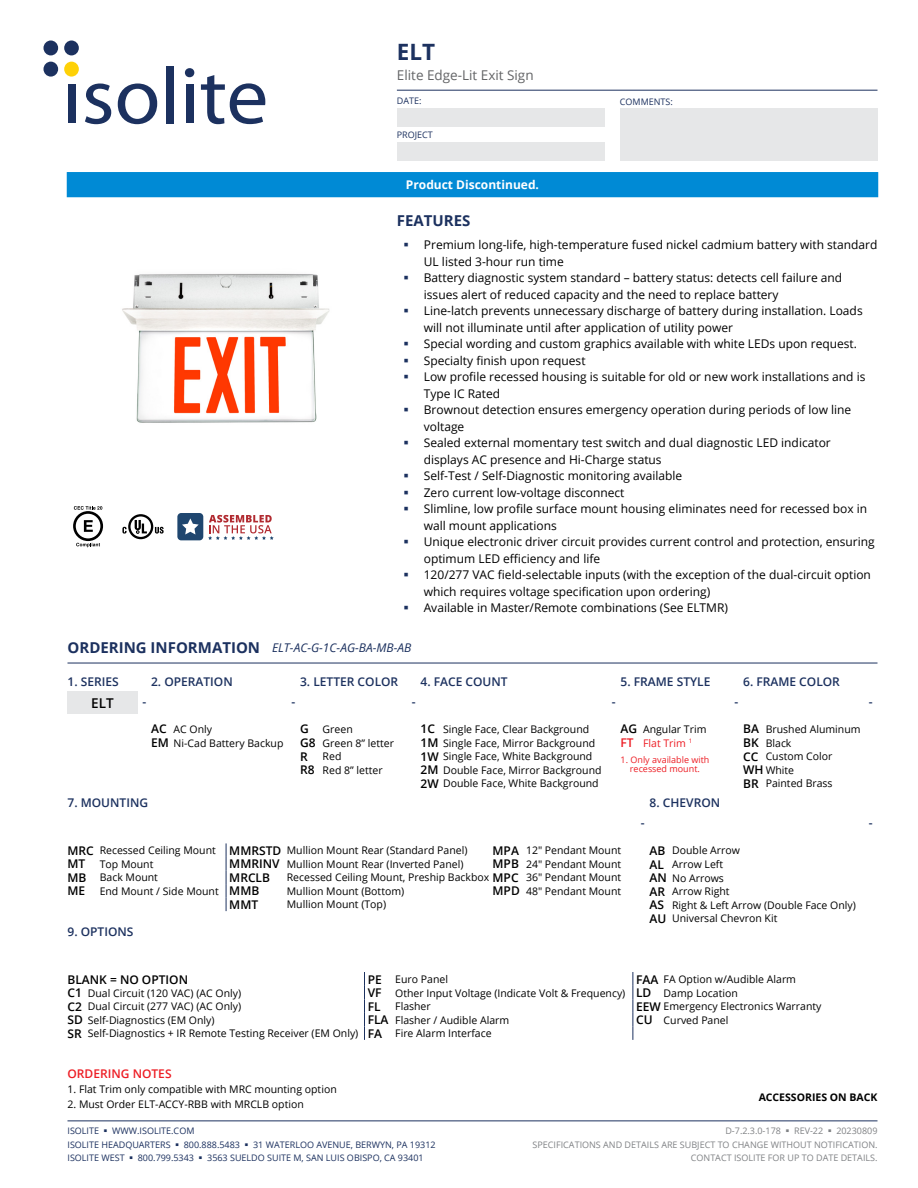
<style>
.page{position:relative;width:918px;height:1188px;background:#fff}
.page>*{position:absolute;margin:0;border:0;box-sizing:border-box;transform-origin:0 0}
.t1{font:700 22.5px "Open Sans";color:#1c315f}
.t2{font:700 15px "Open Sans";color:#1c315f}
.t3{font:13.5px "Open Sans";color:#636466}
.t4{font:600 13.5px "Open Sans";color:#000}
.t5{font:12px/16.5px "Open Sans";color:#000}
.t6{font:600 12px "Open Sans";color:#1c315f}
.t7{font:italic 12px "Open Sans";color:#1c315f}
.t8{font:600 12px "Open Sans";color:#000}
.t9{font:700 12px "Open Sans";color:#fff}
.t10{font:600 12px "Open Sans";color:#ed1d24}
.t11{font:10.5px/13.5px "Open Sans";color:#000}
.t12{font:700 10.5px "Open Sans";color:#000}
.t13{font:9px/13.5px "Open Sans";color:#1c315f}
.t14{font:9px/13.5px "Open Sans";color:#808285;text-align:right}
.t15{font:9px/9px "Open Sans";color:#ed1d24;text-align:center}
.s1{font-weight:700;font-style:normal;font-size:15px}
.s2{font-weight:600;font-size:12px}
.s3{font-weight:600;font-size:12px;color:#ed1d24}
.s4{color:#ed1d24}
</style>
<div class="page">
<div style="left:397px;top:108px;width:208px;height:19px;background:#e6e7e8"></div>
<div style="left:397px;top:142px;width:208px;height:19px;background:#e6e7e8"></div>
<div style="left:620px;top:108px;width:258px;height:53px;background:#e6e7e8"></div>
<hr style="left:397px;top:90px;width:481px;height:1px;background:#1c315f">
<div style="left:68px;top:84px;width:7px;height:39px;background:#1c315f"></div>
<svg style="left:85px;top:84px;width:26px;height:40px"></svg>
<svg style="left:118px;top:84px;width:39px;height:40px"></svg>
<div style="left:166px;top:66px;width:8px;height:57px;background:#1c315f"></div>
<div style="left:185px;top:68px;width:9px;height:9px;background:#1c315f;border-radius:50%"></div>
<div style="left:186px;top:84px;width:7px;height:39px;background:#1c315f"></div>
<svg style="left:201px;top:75px;width:64px;height:49px"></svg>
<div style="left:44px;top:40px;width:14px;height:15px;background:#1c315f;border-radius:50%"></div>
<div style="left:64px;top:40px;width:15px;height:15px;background:#1c315f;border-radius:50%"></div>
<div style="left:44px;top:62px;width:14px;height:15px;background:#1c315f;border-radius:50%"></div>
<div style="left:64px;top:62px;width:15px;height:15px;background:#fed107;border-radius:50%"></div>
<hr style="left:68px;top:1120px;width:810px;height:1px;background:#1c315f">
<hr style="left:68px;top:663px;width:810px;height:1px;background:#1c315f">
<div style="left:68px;top:691px;width:70px;height:23px;background:#e6e7e8"></div>
<svg style="left:364px;top:972px;width:1px;height:68px"></svg>
<svg style="left:633px;top:972px;width:1px;height:68px"></svg>
<svg style="left:226px;top:843px;width:1px;height:68px"></svg>
<svg style="left:122px;top:514px;width:42px;height:25px"></svg>
<svg style="left:73px;top:506px;width:30px;height:41px"></svg>
<img style="left:122px;top:273px;width:208px;height:150px">
<div style="left:177px;top:513px;width:26px;height:27px;background:#1f466f;border-radius:4px"></div>
<svg style="left:182px;top:518px;width:17px;height:17px"></svg>
<svg style="left:208px;top:515px;width:66px;height:25px"></svg>
<div style="left:67px;top:172px;width:811px;height:25px;background:#008ad5"></div>
<h1 class="t1" style="left:397px;top:36px;width:40px">ELT</h1>
<p class="t3" style="left:397px;top:66px;width:138px">Elite Edge-Lit Exit Sign</p>
<p class="t13" style="left:397px;top:93px;width:26px">DATE:</p>
<p class="t13" style="left:620px;top:95px;width:55px">COMMENTS:</p>
<p class="t13" style="left:397px;top:127px;width:38px">PROJECT</p>
<p class="t9" style="left:406px;top:176px;width:135px">Product Discontinued.</p>
<p class="t2" style="left:397px;top:210px;width:75px">FEATURES</p>
<p class="t5" style="left:424px;top:236px;width:455px">Premium long-life, high-temperature fused nickel cadmium battery with standard UL listed 3-hour run time<br>Battery diagnostic system standard – battery status: detects cell failure and issues alert of reduced capacity and the need to replace battery<br>Line-latch prevents unnecessary discharge of battery during installation. Loads will not illuminate until after application of utility power<br>Special wording and custom graphics available with white LEDs upon request.<br>Specialty finish upon request<br>Low profile recessed housing is suitable for old or new work installations and is Type IC Rated<br>Brownout detection ensures emergency operation during periods of low line voltage<br>Sealed external momentary test switch and dual diagnostic LED indicator displays AC presence and Hi-Charge status<br>Self-Test / Self-Diagnostic monitoring available<br>Zero current low-voltage disconnect<br>Slimline, low profile surface mount housing eliminates need for recessed box in wall mount applications<br>Unique electronic driver circuit provides current control and protection, ensuring optimum LED efficiency and life<br>120/277 VAC field-selectable inputs (with the exception of the dual-circuit option which requires voltage specification upon ordering)<br>Available in Master/Remote combinations (See ELTMR)</p>
<p class="t7" style="left:68px;top:640px;width:345px"><span class="s1">ORDERING INFORMATION</span> ELT-AC-G-1C-AG-BA-MB-AB</p>
<p class="t6" style="left:68px;top:673px;width:53px">1. SERIES</p>
<p class="t4" style="left:91px;top:693px;width:24px">ELT</p>
<p class="t6" style="left:300px;top:673px;width:100px">3. LETTER COLOR</p>
<p class="t6" style="left:421px;top:673px;width:89px">4. FACE COUNT</p>
<p class="t6" style="left:151px;top:673px;width:83px">2. OPERATION</p>
<p class="t6" style="left:621px;top:673px;width:91px">5. FRAME STYLE</p>
<p class="t6" style="left:743px;top:673px;width:98px">6. FRAME COLOR</p>
<p class="t6" style="left:142px;top:693px;width:5px">-</p>
<p class="t6" style="left:291px;top:693px;width:5px">-</p>
<p class="t6" style="left:412px;top:693px;width:5px">-</p>
<p class="t6" style="left:734px;top:693px;width:5px">-</p>
<p class="t6" style="left:869px;top:693px;width:5px">-</p>
<p class="t6" style="left:612px;top:693px;width:5px">-</p>
<p class="t11" style="left:151px;top:722px;width:134px"><span class="s2">AC</span> AC Only<br><span class="s2">EM</span> Ni-Cad Battery Backup</p>
<p class="t11" style="left:621px;top:722px;width:87px"><span class="s2">AG</span> Angular Trim<br><span class="s3">FT</span> <span class="s4">Flat Trim</span> <sup>1</sup></p>
<p class="t11" style="left:743px;top:722px;width:119px"><span class="s2">BA</span> Brushed Aluminum<br><span class="s2">BK</span> Black<br><span class="s2">CC</span> Custom Color<br><span class="s2">WH</span> White<br><span class="s2">BR</span> Painted Brass</p>
<p class="t11" style="left:300px;top:722px;width:95px"><span class="s2">G</span> Green<br><span class="s2">G8</span> Green 8” letter<br><span class="s2">R</span> Red<br><span class="s2">R8</span> Red 8” letter</p>
<p class="t11" style="left:421px;top:722px;width:183px"><span class="s2">1C</span> Single Face, Clear Background <span class="s2">1M</span> Single Face, Mirror Background <span class="s2">1W</span> Single Face, White Background <span class="s2">2M</span> Double Face, Mirror Background <span class="s2">2W</span> Double Face, White Background</p>
<p class="t15" style="left:621px;top:755px;width:90px">1. Only available with recessed mount.</p>
<p class="t6" style="left:68px;top:794px;width:82px">7. MOUNTING</p>
<p class="t6" style="left:650px;top:794px;width:72px">8. CHEVRON</p>
<p class="t11" style="left:68px;top:843px;width:401px"><span class="s2">MRC</span> Recessed Ceiling Mount <span class="s2">MMRSTD</span> Mullion Mount Rear (Standard Panel)</p>
<p class="t11" style="left:493px;top:843px;width:130px"><span class="s2">MPA</span> 12" Pendant Mount</p>
<p class="t11" style="left:68px;top:857px;width:87px"><span class="s2">MT</span> Top Mount</p>
<p class="t11" style="left:229px;top:857px;width:236px"><span class="s2">MMRINV</span> Mullion Mount Rear (Inverted Panel)</p>
<p class="t11" style="left:493px;top:857px;width:130px"><span class="s2">MPB</span> 24" Pendant Mount</p>
<p class="t11" style="left:68px;top:870px;width:92px"><span class="s2">MB</span> Back Mount</p>
<p class="t8" style="left:229px;top:869px;width:42px">MRCLB</p>
<p class="t11" style="left:287px;top:870px;width:336px">Recessed Ceiling Mount, Preship Backbox <span class="s2">MPC</span> 36" Pendant Mount</p>
<p class="t11" style="left:68px;top:884px;width:193px"><span class="s2">ME</span> End Mount / Side Mount <span class="s2">MMB</span></p>
<p class="t11" style="left:287px;top:884px;width:119px">Mullion Mount (Bottom)</p>
<p class="t11" style="left:493px;top:884px;width:130px"><span class="s2">MPD</span> 48" Pendant Mount</p>
<p class="t8" style="left:229px;top:896px;width:30px">MMT</p>
<p class="t11" style="left:287px;top:898px;width:101px">Mullion Mount (Top)</p>
<p class="t6" style="left:68px;top:923px;width:67px">9. OPTIONS</p>
<p class="t6" style="left:641px;top:814px;width:5px">-</p>
<p class="t11" style="left:650px;top:844px;width:208px"><span class="s2">AB</span> Double Arrow<br><span class="s2">AL</span> Arrow Left<br><span class="s2">AN</span> No Arrows<br><span class="s2">AR</span> Arrow Right<br><span class="s2">AS</span> Right &amp; Left Arrow (Double Face Only)<br><span class="s2">AU</span> Universal Chevron Kit</p>
<p class="t6" style="left:869px;top:814px;width:5px">-</p>
<p class="t8" style="left:68px;top:971px;width:122px">BLANK = NO OPTION</p>
<p class="t11" style="left:368px;top:972px;width:82px"><span class="s2">PE</span> Euro Panel</p>
<p class="t11" style="left:636px;top:972px;width:161px"><span class="s2">FAA</span> FA Option w/Audible Alarm</p>
<p class="t11" style="left:68px;top:986px;width:175px"><span class="s2">C1</span> Dual Circuit (120 VAC) (AC Only)</p>
<p class="t11" style="left:368px;top:986px;width:372px"><span class="s2">VF</span> Other Input Voltage (Indicate Volt &amp; Frequency) <span class="s2">LD</span> Damp Location</p>
<p class="t11" style="left:68px;top:999px;width:175px"><span class="s2">C2</span> Dual Circuit (277 VAC) (AC Only)</p>
<p class="t11" style="left:368px;top:999px;width:65px"><span class="s2">FL</span> Flasher</p>
<p class="t11" style="left:636px;top:999px;width:187px"><span class="s2">EEW</span> Emergency Electronics Warranty</p>
<p class="t11" style="left:68px;top:1013px;width:149px"><span class="s2">SD</span> Self-Diagnostics (EM Only)</p>
<p class="t11" style="left:368px;top:1013px;width:143px"><span class="s2">FLA</span> Flasher / Audible Alarm</p>
<p class="t11" style="left:636px;top:1013px;width:94px"><span class="s2">CU</span> Curved Panel</p>
<p class="t11" style="left:68px;top:1026px;width:426px"><span class="s2">SR</span> Self-Diagnostics + IR Remote Testing Receiver (EM Only) <span class="s2">FA</span> Fire Alarm Interface</p>
<p class="t10" style="left:68px;top:1065px;width:106px">ORDERING NOTES</p>
<p class="t11" style="left:68px;top:1082px;width:271px">1. Flat Trim only compatible with MRC mounting option</p>
<p class="t11" style="left:68px;top:1097px;width:238px">2. Must Order ELT-ACCY-RBB with MRCLB option</p>
<p class="t12" style="left:759px;top:1090px;width:120px">ACCESSORIES ON BACK</p>
<p class="t13" style="left:68px;top:1124px;width:370px">ISOLITE ▪ WWW.ISOLITE.COM<br>ISOLITE HEADQUARTERS ▪ 800.888.5483 ▪ 31 WATERLOO AVENUE, BERWYN, PA 19312<br>ISOLITE WEST ▪ 800.799.5343 ▪ 3563 SUELDO SUITE M, SAN LUIS OBISPO, CA 93401</p>
<p class="t14" style="left:533px;top:1124px;width:346px">D-7.2.3.0-178 ▪ REV-22 ▪ 20230809<br>SPECIFICATIONS AND DETAILS ARE SUBJECT TO CHANGE WITHOUT NOTIFICATION.<br>CONTACT ISOLITE FOR UP TO DATE DETAILS.</p>
</div>
